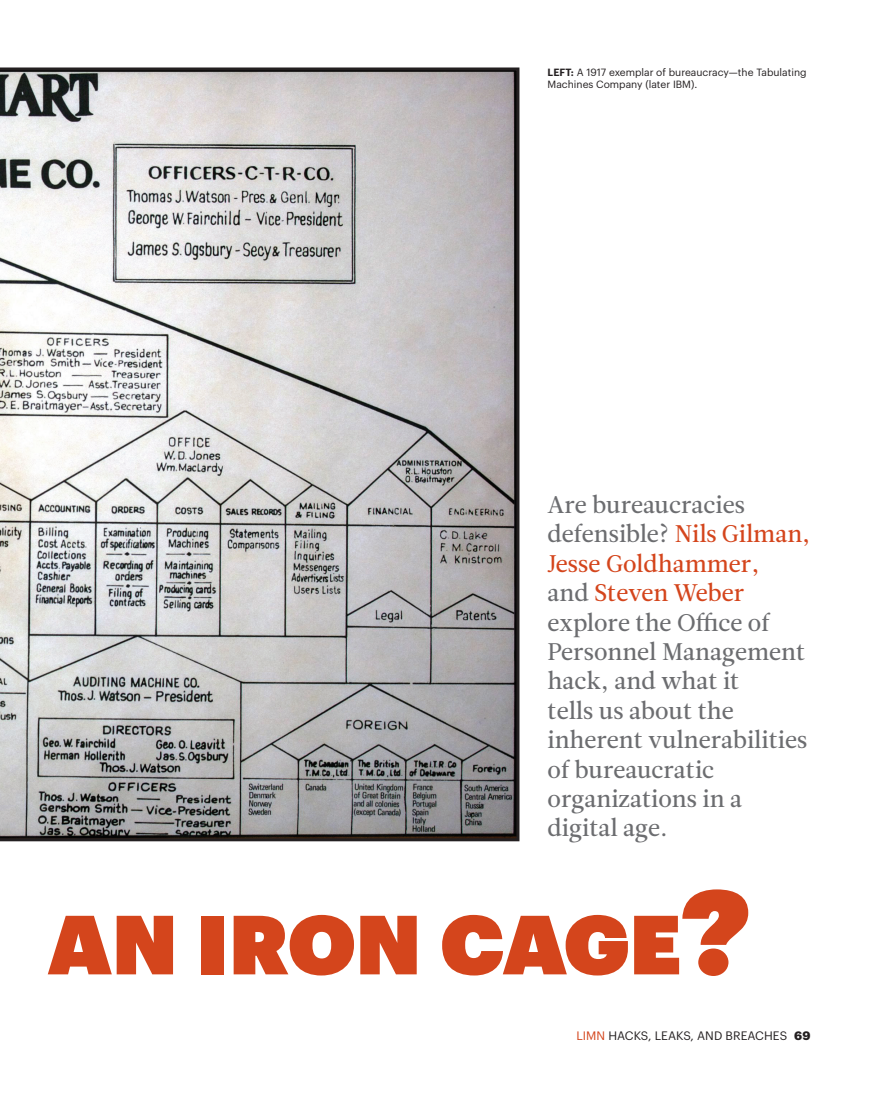
<style>
.page{position:relative;width:878px;height:1107px;background:#fff}
.page>*{position:absolute;margin:0;border:0;box-sizing:border-box;transform-origin:0 0}
.t1{font:81.9px "Graphik Super";color:#d4451c}
.Body_text{font:24px/29.4px "Leitura News Roman 2";color:#6c6d70}
.t2{font:12px "Graphik";letter-spacing:.005em;color:#231f20}
.t3{font:10.2px/12px "Graphik";color:#231f20}
.s1{font-weight:600}
.s2{color:#d4451c}
.s3{font-size:117px}
.s4{font-weight:700}
</style>
<div class="page">
<svg style="left:0;top:68px;width:519px;height:773px;background:#bab9b9"></svg>
<p class="t3" style="left:547px;top:65px;width:260px"><span class="s1">LEFT:</span> A 1917 exemplar of bureaucracy—the Tabulating<br>Machines Company (later IBM).</p>
<p class="Body_text" style="left:547px;top:493px;width:264px">Are bureaucracies defensible? <span class="s2">Nils Gilman,<br>Jesse Goldhammer,<br></span>and <span class="s2">Steven Weber </span>explore the Office of<br>Personnel Management hack, and what it<br>tells us about the inherent vulnerabilities of bureaucratic organizations in a digital age.</p>
<h1 class="t1" style="left:48px;top:880px;width:704px">AN IRON CAGE<span class="s3">?</span></h1>
<p class="t2" style="left:576px;top:1026px;width:235px"><span class="s2">LIMN</span> HACKS, LEAKS, AND BREACHES <span class="s4">69</span></p>
</div>
